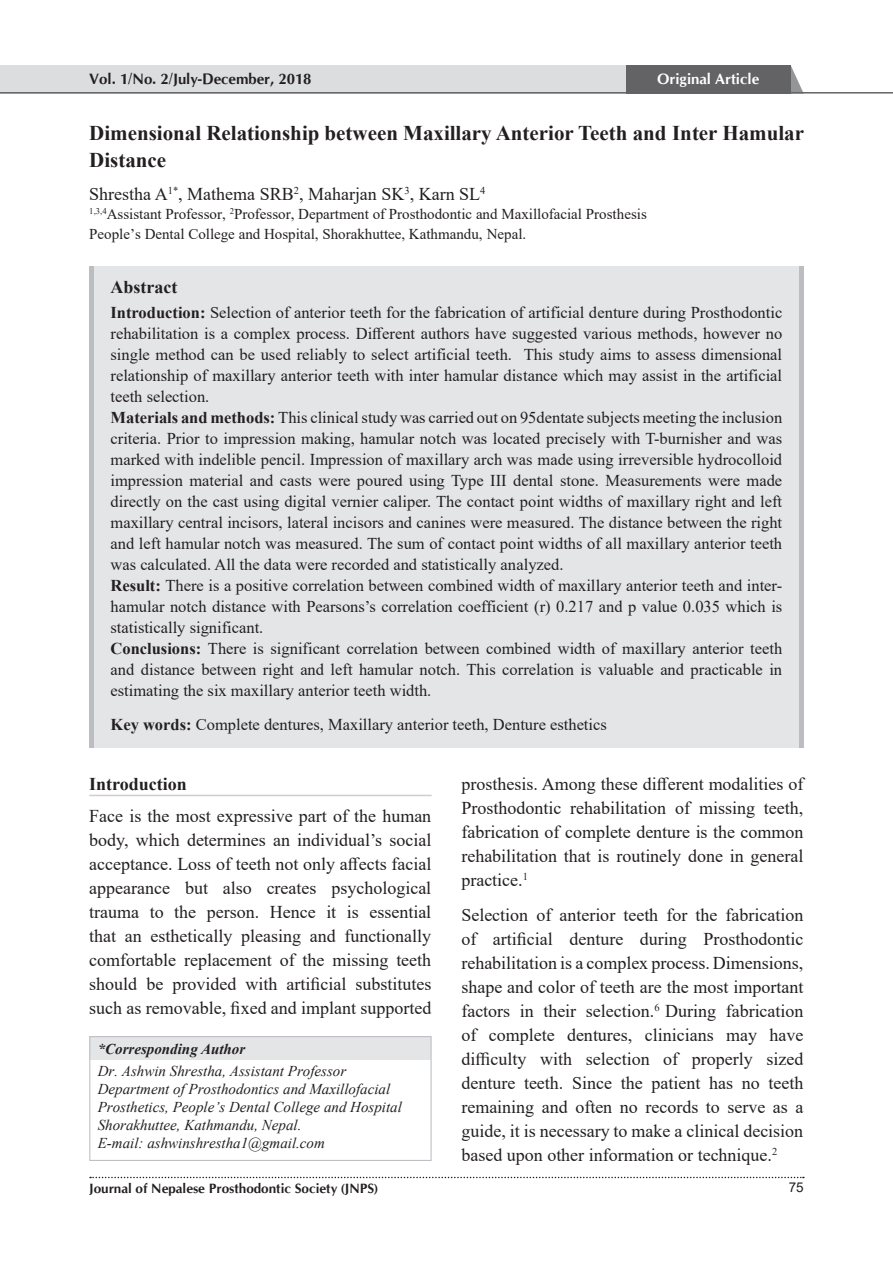
<style>
.page{position:relative;width:893px;height:1263px;background:#fff}
.page>*{position:absolute;margin:0;border:0;box-sizing:border-box;transform-origin:0 0}
.t1{font:700 21px/27px "Times New Roman";color:#231f20}
.t2{font:18px/24px "Times New Roman";color:#231f20;text-align:justify}
.t3{font:700 18px "Times New Roman";color:#231f20}
.t4{font:16.5px/21px "Times New Roman";color:#231f20}
.t5{font:italic 15px/18px "Times New Roman";color:#231f20}
.t6{font:15px/19.5px "Times New Roman";color:#231f20}
.t7{font:700 15px "CG Omega";color:#231f20}
.t8{font:italic 700 15px "Times New Roman";color:#231f20}
.t9{font:700 15px "CG Omega";color:#fff}
.t10{font:700 13.5px "CG Omega";color:#231f20}
.t11{font:13.5px "Arial";color:#231f20}
.s1{font-weight:700}
</style>
<div class="page">
<div style="left:0;top:65px;width:627px;height:29px;background:#dcdddf"></div>
<svg style="left:790px;top:65px;width:13px;height:27px"></svg>
<div style="left:626px;top:65px;width:164px;height:29px;background:#636366"></div>
<hr style="left:0;top:92px;width:893px;height:2px;background:#636366">
<svg style="left:90px;top:1177px;width:714px;height:1px"></svg>
<div style="left:89px;top:266px;width:715px;height:482px;background:#e4e5e7"></div>
<div style="left:89px;top:266px;width:5px;height:482px;background:#bcbdc0"></div>
<div style="left:799px;top:266px;width:5px;height:482px;background:#bcbdc0"></div>
<div style="left:90px;top:1037px;width:341px;height:23px;background:#e4e5e7"></div>
<div style="left:89px;top:1036px;width:343px;height:125px;border:1px solid #bcbdc0"></div>
<hr style="left:89px;top:795px;width:343px;height:1px;background:#cdced0">
<p class="t7" style="left:89px;top:70px;width:224px">Vol. 1/No. 2/July-December, 2018</p>
<p class="t9" style="left:657px;top:70px;width:104px">Original Article</p>
<p class="t1" style="left:89px;top:120px;width:716px">Dimensional Relationship between Maxillary Anterior Teeth and Inter Hamular<br>Distance</p>
<p class="t2" style="left:89px;top:182px;width:398px">Shrestha A<sup>1*</sup>, Mathema SRB<sup>2</sup>, Maharjan SK<sup>3</sup>, Karn SL<sup>4</sup></p>
<p class="t6" style="left:89px;top:204px;width:559px"><sup>1,3,4</sup>Assistant Professor, <sup>2</sup>Professor, Department of Prosthodontic and Maxillofacial Prosthesis<br>People’s Dental College and Hospital, Shorakhuttee, Kathmandu, Nepal.</p>
<p class="t3" style="left:111px;top:276px;width:68px">Abstract</p>
<p class="t4" style="left:111px;top:302px;width:673px"><span class="s1">Introduction:</span> Selection of anterior teeth for the fabrication of artificial denture during Prosthodontic rehabilitation is a complex process. Different authors have suggested various methods, however no single method can be used reliably to select artificial teeth. This study aims to assess dimensional relationship of maxillary anterior teeth with inter hamular distance which may assist in the artificial teeth selection.<br><span class="s1">Materials and methods:</span> This clinical study was carried out on 95dentate subjects meeting the inclusion criteria. Prior to impression making, hamular notch was located precisely with T-burnisher and was marked with indelible pencil. Impression of maxillary arch was made using irreversible hydrocolloid impression material and casts were poured using Type III dental stone. Measurements were made directly on the cast using digital vernier caliper. The contact point widths of maxillary right and left maxillary central incisors, lateral incisors and canines were measured. The distance between the right and left hamular notch was measured. The sum of contact point widths of all maxillary anterior teeth was calculated. All the data were recorded and statistically analyzed.<br><span class="s1">Result:</span> There is a positive correlation between combined width of maxillary anterior teeth and inter&shy;hamular notch distance with Pearsons’s correlation coefficient (r) 0.217 and p value 0.035 which is statistically significant.<br><span class="s1">Conclusions:</span> There is significant correlation between combined width of maxillary anterior teeth and distance between right and left hamular notch. This correlation is valuable and practicable in estimating the six maxillary anterior teeth width.</p>
<p class="t4" style="left:111px;top:713px;width:498px"><span class="s1">Key words:</span> Complete dentures, Maxillary anterior teeth, Denture esthetics</p>
<p class="t3" style="left:89px;top:773px;width:99px">Introduction</p>
<p class="t2" style="left:89px;top:804px;width:344px">Face is the most expressive part of the human body, which determines an individual’s social acceptance. Loss of teeth not only affects facial appearance but also creates psychological trauma to the person. Hence it is essential that an esthetically pleasing and functionally comfortable replacement of the missing teeth should be provided with artificial substitutes such as removable, fixed and implant supported</p>
<p class="t8" style="left:98px;top:1040px;width:149px">*Corresponding Author</p>
<p class="t5" style="left:98px;top:1062px;width:306px">Dr. Ashwin Shrestha, Assistant Professor Department of Prosthodontics and Maxillofacial Prosthetics, People’s Dental College and Hospital Shorakhuttee, Kathmandu, Nepal.<br>E-mail: ashwinshrestha1@gmail.com</p>
<p class="t2" style="left:461px;top:772px;width:344px">prosthesis. Among these different modalities of Prosthodontic rehabilitation of missing teeth, fabrication of complete denture is the common rehabilitation that is routinely done in general practice.<sup>1</sup></p>
<p class="t2" style="left:461px;top:902px;width:344px">Selection of anterior teeth for the fabrication of artificial denture during Prosthodontic rehabilitation is a complex process. Dimensions, shape and color of teeth are the most important factors in their selection.<sup>6</sup> During fabrication of complete dentures, clinicians may have difficulty with selection of properly sized denture teeth. Since the patient has no teeth remaining and often no records to serve as a guide, it is necessary to make a clinical decision based upon other information or technique.<sup>2</sup></p>
<p class="t10" style="left:89px;top:1180px;width:290px">Journal of Nepalese Prosthodontic Society (JNPS)</p>
<p class="t11" style="left:789px;top:1180px;width:17px">75</p>
</div>
